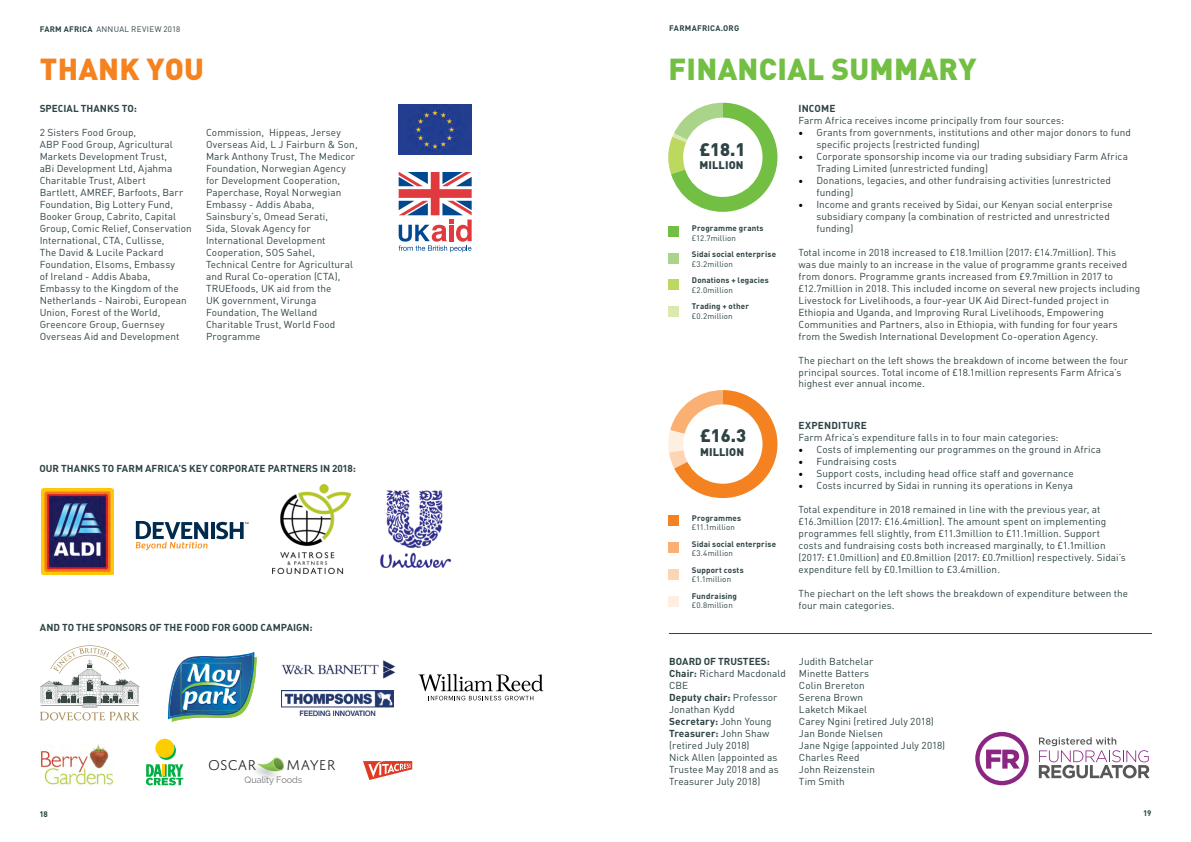
<style>
.page{position:relative;width:1191px;height:842px;background:#fff}
.page>*{position:absolute;margin:0;border:0;box-sizing:border-box;transform-origin:0 0}
.t1{font:900 30px "DIN Pro";letter-spacing:.01em;color:#72bf44}
.t2{font:900 30px "DIN Pro";letter-spacing:.01em;color:#f58220}
.t3{font:900 18px "DIN Pro";color:#2d4345}
.t4{font:300 15.2px "Domus Titling";color:#262626}
.t5{font:900 11px "DIN Pro";letter-spacing:.01em;color:#2d4345}
.t6{font:10px/12px "DIN Pro";letter-spacing:.01em;color:#2d4345}
.t7{font:700 10px "DIN Pro";color:#2d4345}
.t8{font:700 10px "DIN Pro";letter-spacing:.02em;color:#2d4345}
.t9{font:9.1px "Raleway";color:#727273}
.t10{font:700 8px "DIN Pro";letter-spacing:.02em;color:#2d4345}
.t11{font:8px "DIN Pro";letter-spacing:.015em;color:#2d4345}
.t12{font:700 8px "DIN Pro";color:#274143}
.s1{font-weight:700}
.s2{font-family:"Minion Pro";font-size:12px;color:#000}
</style>
<div class="page">
<img style="left:42px;top:489px;width:71px;height:85px">
<svg style="left:136px;top:521px;width:72px;height:29px"></svg>
<hr style="left:211px;top:522px;width:3px;height:17px;background:#002a4e">
<svg style="left:216px;top:522px;width:32px;height:17px"></svg>
<img style="left:170px;top:652px;width:87px;height:70px">
<svg style="left:418px;top:674px;width:125px;height:26px"></svg>
<img style="left:40px;top:744px;width:73px;height:41px">
<img style="left:282px;top:690px;width:112px;height:25px">
<img style="left:281px;top:660px;width:114px;height:19px">
<img style="left:398px;top:105px;width:73px;height:50px">
<svg style="left:398px;top:173px;width:73px;height:79px"></svg>
<hr style="left:669px;top:633px;width:483px;height:1px;background:#2d4345">
<svg style="left:975px;top:732px;width:53px;height:53px"></svg>
<svg style="left:1038px;top:737px;width:111px;height:41px"></svg>
<svg style="left:363px;top:761px;width:49px;height:19px"></svg>
<img style="left:380px;top:490px;width:72px;height:78px">
<svg style="left:668px;top:103px;width:109px;height:109px"></svg>
<div style="left:683px;top:118px;width:79px;height:79px;background:#fff;border-radius:50%"></div>
<div style="left:668px;top:226px;width:11px;height:10px;background:#72bf44"></div>
<div style="left:668px;top:253px;width:11px;height:10px;background:#aad48a"></div>
<div style="left:668px;top:280px;width:11px;height:10px;background:#bcd85f"></div>
<div style="left:668px;top:307px;width:11px;height:10px;background:#dce9ae"></div>
<svg style="left:668px;top:390px;width:109px;height:108px"></svg>
<div style="left:683px;top:404px;width:79px;height:80px;background:#fff;border-radius:50%"></div>
<div style="left:668px;top:516px;width:11px;height:10px;background:#f58220"></div>
<div style="left:668px;top:542px;width:11px;height:11px;background:#fab072"></div>
<div style="left:668px;top:569px;width:11px;height:10px;background:#fed5b2"></div>
<div style="left:668px;top:596px;width:11px;height:10px;background:#ffefe1"></div>
<svg style="left:40px;top:645px;width:100px;height:76px"></svg>
<img style="left:255px;top:766px;width:23px;height:13px">
<svg style="left:258px;top:757px;width:26px;height:14px"></svg>
<div style="left:155px;top:739px;width:19px;height:19px;background:#fecd00;border-radius:50%"></div>
<svg style="left:146px;top:744px;width:37px;height:41px"></svg>
<img style="left:272px;top:485px;width:78px;height:88px">
<p class="t11" style="left:40px;top:23px;width:142px"><span class="s1">FARM AFRICA</span> ANNUAL REVIEW 2018</p>
<h1 class="t2" style="left:40px;top:48px;width:166px">THANK YOU</h1>
<p class="t7" style="left:40px;top:102px;width:99px">SPECIAL THANKS TO:</p>
<p class="t6" style="left:40px;top:126px;width:154px">2 Sisters Food Group,<br>ABP Food Group, Agricultural<br>Markets Development Trust,<br>aBi Development Ltd, Ajahma<br>Charitable Trust, Albert<br>Bartlett, AMREF, Barfoots, Barr<br>Foundation, Big Lottery Fund,<br>Booker Group, Cabrito, Capital<br>Group, Comic Relief, Conservation<br>International, CTA, Cullisse,<br>The David &amp; Lucile Packard<br>Foundation, Elsoms, Embassy<br>of Ireland - Addis Ababa,<br>Embassy to the Kingdom of the<br>Netherlands - Nairobi, European<br>Union, Forest of the World,<br>Greencore Group, Guernsey<br>Overseas Aid and Development</p>
<p class="t6" style="left:206px;top:126px;width:153px">Commission, Hippeas, Jersey<br>Overseas Aid, L J Fairburn &amp; Son,<br>Mark Anthony Trust, The Medicor<br>Foundation, Norwegian Agency for Development Cooperation,<br>Paperchase, Royal Norwegian<br>Embassy - Addis Ababa,<br>Sainsbury’s, Omead Serati,<br>Sida, Slovak Agency for<br>International Development<br>Cooperation, SOS Sahel,<br>Technical Centre for Agricultural and Rural Co-operation (CTA),<br>TRUEfoods, UK aid from the<br>UK government, Virunga<br>Foundation, The Welland<br>Charitable Trust, World Food<br>Programme</p>
<p class="t7" style="left:40px;top:461px;width:318px">OUR THANKS TO FARM AFRICA’S KEY CORPORATE PARTNERS IN 2018:</p>
<p class="t7" style="left:40px;top:621px;width:274px">AND TO THE SPONSORS OF THE FOOD FOR GOOD CAMPAIGN:</p>
<h3 class="t4" style="left:208px;top:757px;width:49px">OSCAR</h3>
<h3 class="t4" style="left:286px;top:757px;width:51px">MAYER</h3>
<p class="t9" style="left:245px;top:774px;width:59px">Quality Foods</p>
<p class="t10" style="left:669px;top:23px;width:71px">FARMAFRICA.ORG</p>
<h1 class="t1" style="left:668px;top:48px;width:310px">FINANCIAL SUMMARY</h1>
<p class="t7" style="left:798px;top:102px;width:39px">INCOME</p>
<p class="t6" style="left:798px;top:114px;width:267px">Farm Africa receives income principally from four sources:</p>
<p class="t6" style="left:816px;top:126px;width:316px;text-indent:-18px"><span class="s2">•</span> Grants from governments, institutions and other major donors to fund specific projects (restricted funding)</p>
<p class="t6" style="left:816px;top:150px;width:313px;text-indent:-18px"><span class="s2">•</span> Corporate sponsorship income via our trading subsidiary Farm Africa<br>Trading Limited (unrestricted funding)</p>
<p class="t6" style="left:816px;top:174px;width:296px;text-indent:-18px"><span class="s2">•</span> Donations, legacies, and other fundraising activities (unrestricted funding)</p>
<p class="t6" style="left:816px;top:198px;width:298px;text-indent:-18px"><span class="s2">•</span> Income and grants received by Sidai, our Kenyan social enterprise subsidiary company (a combination of restricted and unrestricted funding)</p>
<p class="t6" style="left:798px;top:246px;width:343px">Total income in 2018 increased to £18.1million (2017: £14.7million). This<br>was due mainly to an increase in the value of programme grants received from donors. Programme grants increased from £9.7million in 2017 to £12.7million in 2018. This included income on several new projects including Livestock for Livelihoods, a four-year UK Aid Direct-funded project in Ethiopia and Uganda, and Improving Rural Livelihoods, Empowering Communities and Partners, also in Ethiopia, with funding for four years from the Swedish International Development Co-operation Agency.</p>
<p class="t6" style="left:798px;top:354px;width:331px">The piechart on the left shows the breakdown of income between the four principal sources. Total income of £18.1million represents Farm Africa’s</p>
<p class="t6" style="left:798px;top:377px;width:128px">highest ever annual income.</p>
<p class="t8" style="left:798px;top:419px;width:70px">EXPENDITURE</p>
<p class="t6" style="left:798px;top:431px;width:261px">Farm Africa’s expenditure falls in to four main categories:</p>
<p class="t6" style="left:798px;top:443px;width:304px"><span class="s2">•</span> Costs of implementing our programmes on the ground in Africa</p>
<p class="t6" style="left:798px;top:455px;width:100px"><span class="s2">•</span> Fundraising costs</p>
<p class="t6" style="left:798px;top:467px;width:277px"><span class="s2">•</span> Support costs, including head office staff and governance</p>
<p class="t6" style="left:798px;top:479px;width:276px"><span class="s2">•</span> Costs incurred by Sidai in running its operations in Kenya</p>
<p class="t6" style="left:798px;top:503px;width:329px">Total expenditure in 2018 remained in line with the previous year, at £16.3million (2017: £16.4million). The amount spent on implementing programmes fell slightly, from £11.3million to £11.1million. Support costs and fundraising costs both increased marginally, to £1.1million (2017: £1.0million) and £0.8million (2017: £0.7million) respectively. Sidai’s expenditure fell by £0.1million to £3.4million.</p>
<p class="t6" style="left:798px;top:587px;width:331px">The piechart on the left shows the breakdown of expenditure between the four main categories.</p>
<h2 class="t3" style="left:699px;top:137px;width:48px">£18.1</h2>
<p class="t5" style="left:699px;top:157px;width:45px">MILLION</p>
<p class="t10" style="left:692px;top:223px;width:73px">Programme grants</p>
<p class="t11" style="left:692px;top:232px;width:46px">£12.7million</p>
<p class="t10" style="left:692px;top:275px;width:78px">Donations + legacies</p>
<p class="t11" style="left:692px;top:284px;width:43px">£2.0million</p>
<p class="t10" style="left:692px;top:301px;width:59px">Trading + other</p>
<p class="t11" style="left:692px;top:311px;width:42px">£0.2million</p>
<p class="t10" style="left:692px;top:249px;width:86px">Sidai social enterprise</p>
<p class="t11" style="left:692px;top:258px;width:43px">£3.2million</p>
<h2 class="t3" style="left:700px;top:424px;width:48px">£16.3</h2>
<p class="t5" style="left:700px;top:444px;width:45px">MILLION</p>
<p class="t10" style="left:692px;top:512px;width:51px">Programmes</p>
<p class="t11" style="left:692px;top:522px;width:44px">£11.1million</p>
<p class="t10" style="left:692px;top:564px;width:53px">Support costs</p>
<p class="t11" style="left:692px;top:574px;width:41px">£1.1million</p>
<p class="t10" style="left:692px;top:590px;width:47px">Fundraising</p>
<p class="t11" style="left:692px;top:600px;width:42px">£0.8million</p>
<p class="t10" style="left:692px;top:538px;width:86px">Sidai social enterprise</p>
<p class="t11" style="left:692px;top:548px;width:43px">£3.4million</p>
<p class="t6" style="left:669px;top:655px;width:118px"><span class="s1">BOARD OF TRUSTEES:<br>Chair:</span> Richard Macdonald<br>CBE<br><span class="s1">Deputy chair:</span> Professor<br>Jonathan Kydd<br><span class="s1">Secretary:</span> John Young<br><span class="s1">Treasurer:</span> John Shaw (retired July 2018)<br>Nick Allen (appointed as<br>Trustee May 2018 and as<br>Treasurer July 2018)</p>
<p class="t6" style="left:799px;top:655px;width:148px">Judith Batchelar<br>Minette Batters<br>Colin Brereton<br>Serena Brown<br>Laketch Mikael<br>Carey Ngini (retired July 2018)<br>Jan Bonde Nielsen<br>Jane Ngige (appointed July 2018)<br>Charles Reed<br>John Reizenstein<br>Tim Smith</p>
<p class="t12" style="left:39px;top:808px;width:10px">18</p>
<p class="t10" style="left:1143px;top:808px;width:10px">19</p>
</div>
